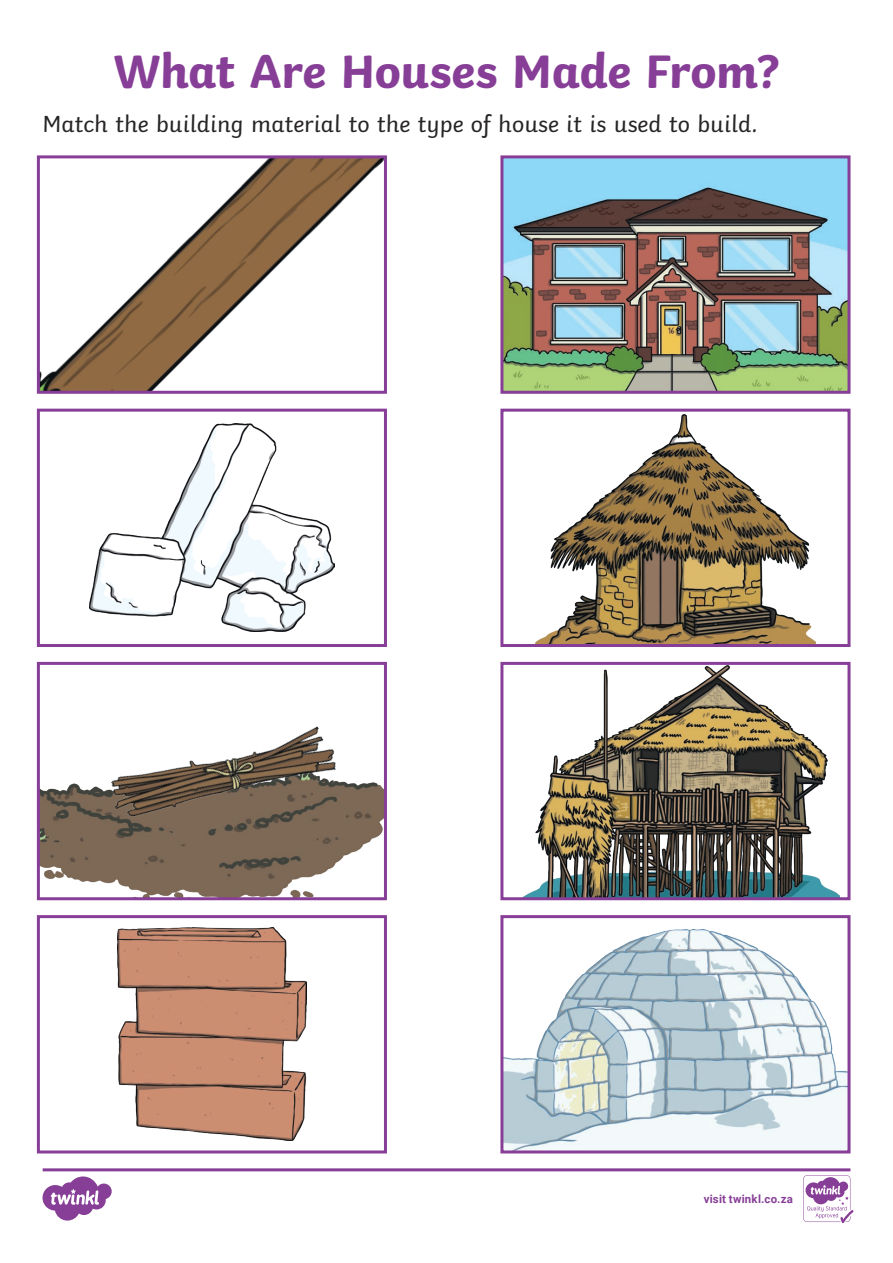
<style>
.page{position:relative;width:893px;height:1263px;background:#fff}
.page>*{position:absolute;margin:0;border:0;box-sizing:border-box;transform-origin:0 0}
.Heading_1{font:700 49.5px "Twinkl";letter-spacing:-.01em;color:#873e97}
.KS1_Body_Copy{font:24px "Twinkl";color:#282526}
.t1{font:700 11.4px "Roboto";letter-spacing:.02em;color:#873e97}
</style>
<div class="page">
<img style="left:41px;top:159px;width:342px;height:231px">
<div style="left:37px;top:155px;width:350px;height:239px;border:3px solid #873e97"></div>
<img style="left:504px;top:159px;width:342px;height:231px">
<div style="left:500px;top:155px;width:350px;height:239px;border:3px solid #873e97"></div>
<div style="left:37px;top:409px;width:350px;height:238px;background:#fff;border:3px solid #873e97"></div>
<img style="left:535px;top:415px;width:281px;height:228px">
<div style="left:500px;top:409px;width:350px;height:238px;border:3px solid #873e97"></div>
<img style="left:41px;top:782px;width:342px;height:101px">
<div style="left:37px;top:662px;width:350px;height:238px;border:3px solid #873e97"></div>
<img style="left:524px;top:666px;width:316px;height:230px">
<div style="left:500px;top:662px;width:350px;height:238px;border:3px solid #873e97"></div>
<img style="left:118px;top:928px;width:188px;height:213px">
<div style="left:37px;top:915px;width:350px;height:238px;border:3px solid #873e97"></div>
<img style="left:504px;top:929px;width:342px;height:220px">
<div style="left:500px;top:915px;width:350px;height:238px;border:3px solid #873e97"></div>
<img style="left:100px;top:661px;width:249px;height:239px">
<img style="left:89px;top:423px;width:246px;height:208px">
<svg style="left:43px;top:1168px;width:810px;height:55px"></svg>
<p class="Heading_1" style="left:113px;top:31px;width:668px">What Are Houses Made From?</p>
<p class="KS1_Body_Copy" style="left:42px;top:106px;width:717px">Match the building material to the type of house it is used to build.</p>
<p class="t1" style="left:704px;top:1191px;width:91px">visit twinkl.co.za</p>
</div>
